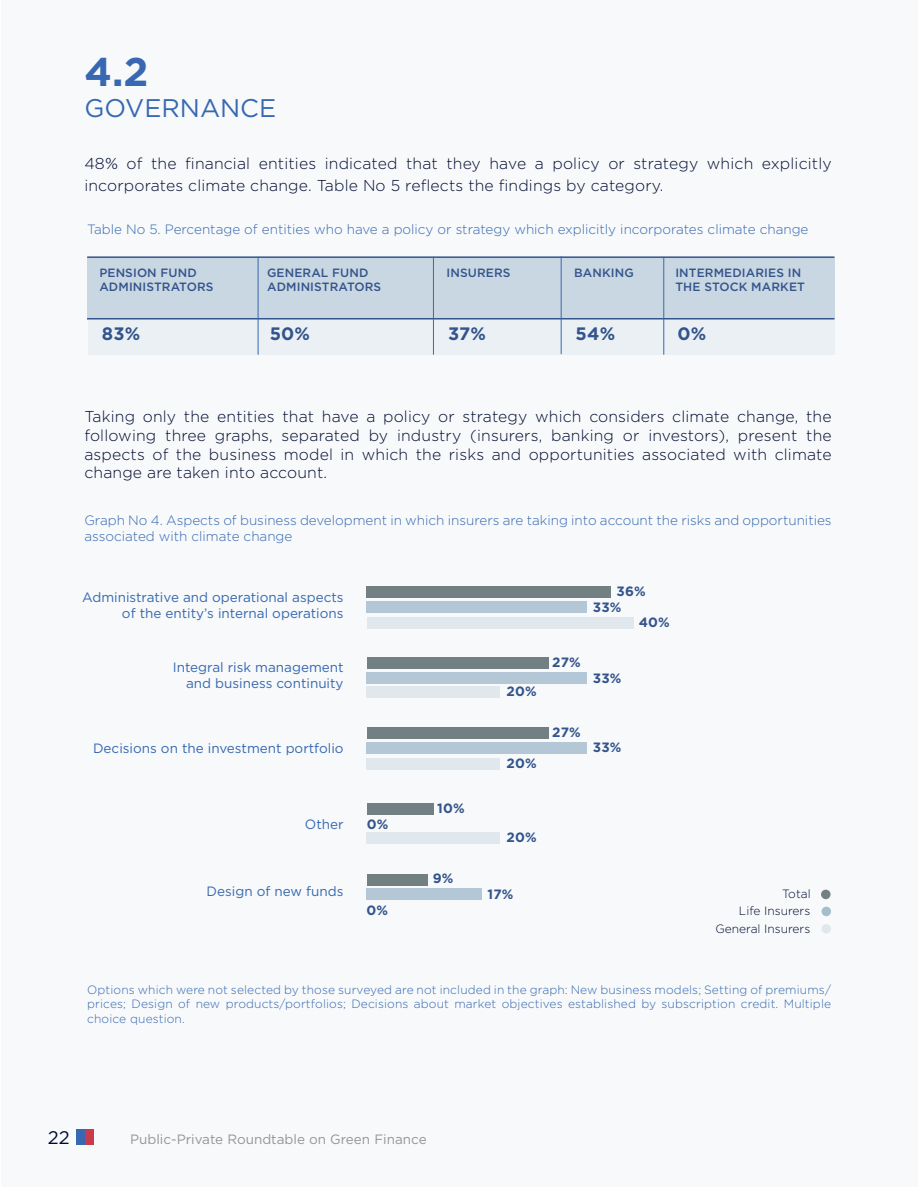
<style>
.page{position:relative;width:918px;height:1188px;background:#fff}
.page>*{position:absolute;margin:0;border:0;box-sizing:border-box;transform-origin:0 0}
.t1{font:700 40.05px "Gotham";color:#3768b1}
.t2{font:25.5px "Gotham";color:#3768b1}
.t3{font:18.3px "Gotham";color:#010b31}
.t4{font:700 18px "Gotham";letter-spacing:.01em;color:#33548c}
.t5{font:300 15.75px/18.9px "Gotham";letter-spacing:.01em;color:#010b31}
.t6{font:300 13.5px/16.2px "Gotham";color:#3768b1}
.t7{font:13.5px/16.2px "Gotham";color:#3768b1;text-align:right}
.t8{font:700 13.5px "Gotham";letter-spacing:.01em;color:#33548c}
.t9{font:13.5px "Gotham";color:#939598}
.t10{font:300 12px/14.4px "Gotham";letter-spacing:.01em;color:#3768b1;text-align:justify}
.t11{font:500 12px/14.4px "Gotham";letter-spacing:.01em;color:#33548c}
.t12{font:300 12px "Gotham";color:#010b31}
</style>
<div class="page">
<div style="left:1px;top:1px;width:917px;height:1186px;background:#f7f9fa"></div>
<div style="left:87px;top:257px;width:747px;height:63px;background:#c9d7e2"></div>
<hr style="left:87px;top:256px;width:747px;height:2px;background:#33548c">
<div style="left:88px;top:319px;width:746px;height:36px;background:#ebf0f4"></div>
<hr style="left:87px;top:318px;width:747px;height:2px;background:#33548c">
<hr style="left:258px;top:257px;width:1px;height:98px;background:#3768b1">
<hr style="left:433px;top:257px;width:1px;height:98px;background:#3768b1">
<hr style="left:664px;top:257px;width:1px;height:98px;background:#3768b1">
<hr style="left:561px;top:256px;width:1px;height:98px;background:#3768b1">
<div style="left:367px;top:617px;width:267px;height:12px;background:#e0e8ee"></div>
<div style="left:367px;top:889px;width:115px;height:11px;background:#b3c7d6"></div>
<div style="left:367px;top:601px;width:220px;height:12px;background:#b3c7d6"></div>
<div style="left:367px;top:586px;width:244px;height:12px;background:#728084"></div>
<div style="left:367px;top:672px;width:220px;height:11px;background:#b3c7d6"></div>
<div style="left:367px;top:687px;width:133px;height:11px;background:#e0e8ee"></div>
<div style="left:367px;top:657px;width:182px;height:11px;background:#728084"></div>
<div style="left:367px;top:742px;width:220px;height:12px;background:#b3c7d6"></div>
<div style="left:367px;top:758px;width:133px;height:12px;background:#e0e8ee"></div>
<div style="left:367px;top:727px;width:182px;height:12px;background:#728084"></div>
<div style="left:367px;top:832px;width:133px;height:12px;background:#e0e8ee"></div>
<div style="left:367px;top:803px;width:66px;height:12px;background:#728084"></div>
<div style="left:367px;top:874px;width:60px;height:12px;background:#728084"></div>
<div style="left:85px;top:1129px;width:9px;height:16px;background:#c83b4c"></div>
<div style="left:77px;top:1129px;width:8px;height:16px;background:#3768b1"></div>
<div style="left:822px;top:907px;width:9px;height:9px;background:#a5bece;border-radius:50%"></div>
<div style="left:822px;top:924px;width:9px;height:10px;background:#e0e8ee;border-radius:50%"></div>
<div style="left:821px;top:890px;width:10px;height:9px;background:#728084;border-radius:50%"></div>
<h1 class="t1" style="left:85px;top:45px;width:65px">4.2</h1>
<h2 class="t2" style="left:85px;top:91px;width:193px">GOVERNANCE</h2>
<p class="t5" style="left:84px;top:153px;width:749px;line-height:21.6px">48% of the financial entities indicated that they have a policy or strategy which explicitly incorporates climate change. Table No 5 reflects the findings by category.</p>
<p class="t6" style="left:87px;top:221px;width:723px">Table No 5. Percentage of entities who have a policy or strategy which explicitly incorporates climate change</p>
<p class="t11" style="left:99px;top:265px;width:116px">PENSION FUND<br>ADMINISTRATORS</p>
<p class="t11" style="left:267px;top:265px;width:116px">GENERAL FUND<br>ADMINISTRATORS</p>
<p class="t11" style="left:447px;top:265px;width:65px">INSURERS</p>
<p class="t11" style="left:574px;top:265px;width:61px">BANKING</p>
<p class="t11" style="left:675px;top:265px;width:131px">INTERMEDIARIES IN<br>THE STOCK MARKET</p>
<p class="t4" style="left:102px;top:322px;width:40px">83%</p>
<p class="t4" style="left:270px;top:322px;width:42px">50%</p>
<p class="t4" style="left:448px;top:322px;width:39px">37%</p>
<p class="t4" style="left:576px;top:322px;width:41px">54%</p>
<p class="t4" style="left:677px;top:322px;width:30px">0%</p>
<p class="t5" style="left:84px;top:406px;width:749px;text-align:justify">Taking only the entities that have a policy or strategy which considers climate change, the following three graphs, separated by industry (insurers, banking or investors), present the aspects of the business model in which the risks and opportunities associated with climate change are taken into account.</p>
<p class="t6" style="left:84px;top:511px;width:749px">Graph No 4. Aspects of business development in which insurers are taking into account the risks and opportunities associated with climate change</p>
<p class="t7" style="left:82px;top:589px;width:263px">Administrative and operational aspects of the entity’s internal operations</p>
<p class="t8" style="left:617px;top:583px;width:31px">36%</p>
<p class="t8" style="left:593px;top:598px;width:30px">33%</p>
<p class="t8" style="left:639px;top:613px;width:33px">40%</p>
<p class="t8" style="left:552px;top:653px;width:30px">27%</p>
<p class="t7" style="left:173px;top:659px;width:172px">Integral risk management and business continuity</p>
<p class="t8" style="left:593px;top:669px;width:30px">33%</p>
<p class="t8" style="left:506px;top:683px;width:32px">20%</p>
<p class="t8" style="left:552px;top:723px;width:30px">27%</p>
<p class="t7" style="left:93px;top:740px;width:252px">Decisions on the investment portfolio</p>
<p class="t8" style="left:593px;top:738px;width:30px">33%</p>
<p class="t8" style="left:506px;top:754px;width:32px">20%</p>
<p class="t7" style="left:305px;top:816px;width:40px">Other</p>
<p class="t8" style="left:367px;top:815px;width:23px">0%</p>
<p class="t8" style="left:437px;top:799px;width:29px">10%</p>
<p class="t8" style="left:433px;top:869px;width:22px">9%</p>
<p class="t8" style="left:506px;top:829px;width:32px">20%</p>
<p class="t7" style="left:207px;top:883px;width:138px">Design of new funds</p>
<p class="t8" style="left:488px;top:886px;width:27px">17%</p>
<p class="t8" style="left:367px;top:901px;width:23px">0%</p>
<p class="t12" style="left:782px;top:886px;width:30px">Total</p>
<p class="t12" style="left:739px;top:903px;width:73px">Life Insurers</p>
<p class="t12" style="left:715px;top:921px;width:96px">General Insurers</p>
<p class="t10" style="left:87px;top:982px;width:745px">Options which were not selected by those surveyed are not included in the graph: New business models; Setting of premiums/ prices; Design of new products/portfolios; Decisions about market objectives established by subscription credit. Multiple choice question.</p>
<p class="t3" style="left:48px;top:1126px;width:23px">22</p>
<p class="t9" style="left:130px;top:1130px;width:298px">Public-Private Roundtable on Green Finance</p>
</div>
